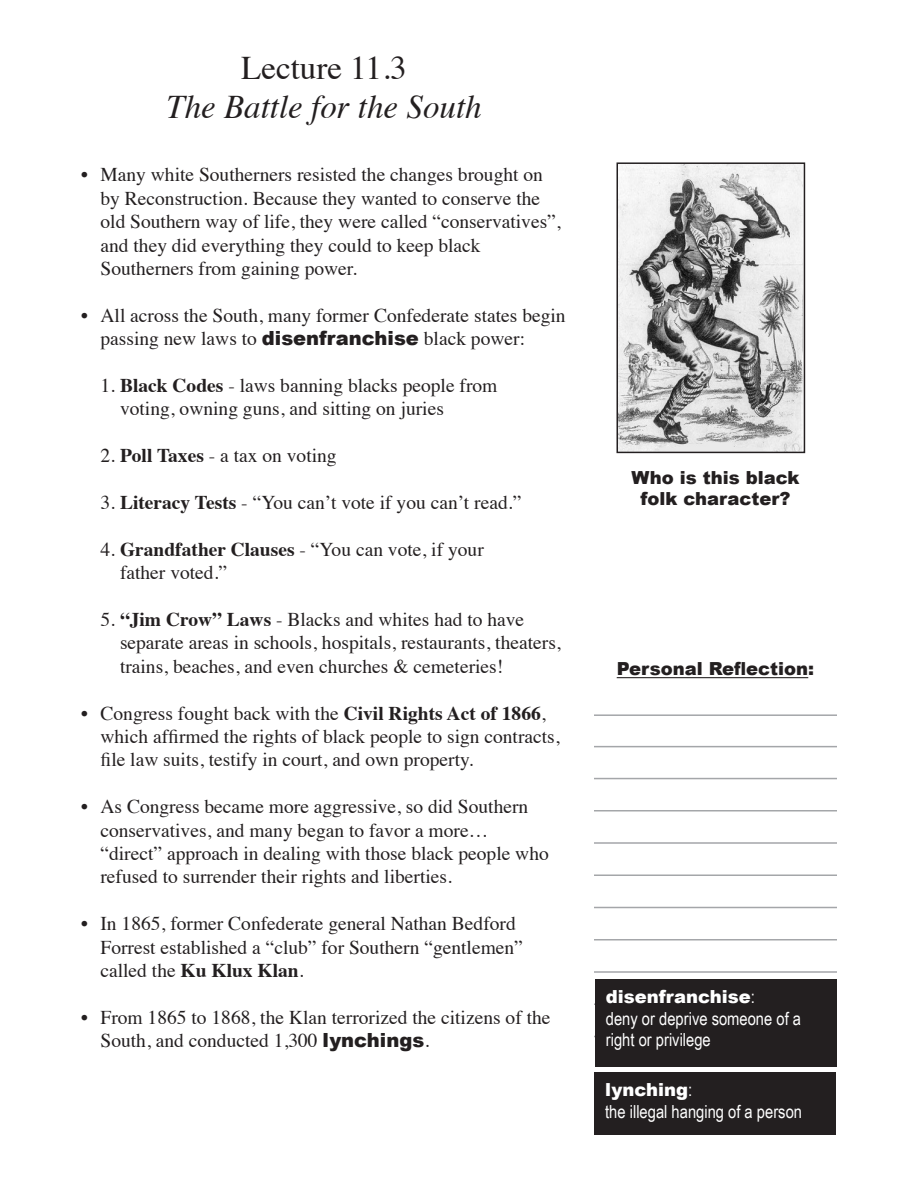
<style>
.page{position:relative;width:918px;height:1188px;background:#fff}
.page>*{position:absolute;margin:0;border:0;box-sizing:border-box;transform-origin:0 0}
.t1{font:italic 33px/39.6px "Times";color:#231f20;text-align:center}
.t2{font:19.5px/23.4px "Times";color:#231f20}
.t3{font:18px/21.6px "Arial Narrow";color:#fff}
.t4{font:900 18px "Arial";color:#231f20}
.t5{font:900 18px "Arial";color:#fff}
.s1{font-style:normal}
.s2{font-family:"Arial";font-weight:900}
.s3{font-weight:700}
.s4{font-family:"Arial Narrow";font-weight:400}
</style>
<div class="page">
<hr style="left:617px;top:677px;width:191px;height:1px;background:#231f20">
<img style="left:619px;top:165px;width:183px;height:285px">
<div style="left:616px;top:162px;width:189px;height:291px;border:2px solid #231f20"></div>
<hr style="left:594px;top:778px;width:243px;height:1px;background:#a4a6a9">
<hr style="left:594px;top:842px;width:243px;height:2px;background:#a4a6a9">
<hr style="left:594px;top:874px;width:243px;height:2px;background:#a4a6a9">
<hr style="left:594px;top:907px;width:243px;height:1px;background:#a4a6a9">
<hr style="left:594px;top:939px;width:243px;height:1px;background:#a4a6a9">
<hr style="left:594px;top:971px;width:243px;height:2px;background:#a4a6a9">
<hr style="left:594px;top:1004px;width:243px;height:1px;background:#a4a6a9">
<hr style="left:594px;top:1036px;width:243px;height:1px;background:#a4a6a9">
<hr style="left:594px;top:810px;width:243px;height:2px;background:#a4a6a9">
<hr style="left:594px;top:746px;width:243px;height:1px;background:#a4a6a9">
<hr style="left:594px;top:714px;width:243px;height:2px;background:#a4a6a9">
<div style="left:594px;top:1072px;width:242px;height:63px;background:#231f20"></div>
<div style="left:595px;top:979px;width:242px;height:87px;background:#231f20"></div>
<p class="t1" style="left:166px;top:46px;width:317px"><span class="s1">Lecture 11.3<br></span>The Battle for the South</p>
<p class="t2" style="left:81px;top:161px;width:463px">• Many white Southerners resisted the changes brought on</p>
<p class="t2" style="left:100px;top:185px;width:441px">by Reconstruction. Because they wanted to conserve the</p>
<p class="t2" style="left:100px;top:208px;width:462px">old Southern way of life, they were called “conservatives”,</p>
<p class="t2" style="left:100px;top:232px;width:382px">and they did everything they could to keep black</p>
<p class="t2" style="left:100px;top:255px;width:258px">Southerners from gaining power.</p>
<p class="t2" style="left:81px;top:302px;width:486px">• All across the South, many former Confederate states begin</p>
<p class="t2" style="left:100px;top:325px;width:426px">passing new laws to <span class="s2">disenfranchise</span> black power:</p>
<p class="t2" style="left:100px;top:372px;width:399px">1. <span class="s3">Black Codes</span> - laws banning blacks people from</p>
<p class="t2" style="left:120px;top:395px;width:325px">voting, owning guns, and sitting on juries</p>
<p class="t2" style="left:100px;top:442px;width:238px">2. <span class="s3">Poll Taxes</span> - a tax on voting</p>
<p class="t2" style="left:100px;top:489px;width:422px">3. <span class="s3">Literacy Tests</span> - “You can’t vote if you can’t read.”</p>
<p class="t2" style="left:120px;top:536px;width:365px;text-indent:-20px">4. <span class="s3">Grandfather Clauses</span> - “You can vote, if your father voted.”</p>
<p class="t2" style="left:100px;top:606px;width:425px">5. <span class="s3">“Jim Crow” Laws</span> - Blacks and whites had to have</p>
<p class="t2" style="left:120px;top:629px;width:442px">separate areas in schools, hospitals, restaurants, theaters, trains, beaches, and even churches &amp; cemeteries!</p>
<p class="t2" style="left:81px;top:700px;width:466px">• Congress fought back with the <span class="s3">Civil Rights Act of 1866</span>,</p>
<p class="t2" style="left:100px;top:723px;width:461px">which affirmed the rights of black people to sign contracts,</p>
<p class="t2" style="left:100px;top:746px;width:374px">file law suits, testify in court, and own property.</p>
<p class="t2" style="left:81px;top:793px;width:449px">• As Congress became more aggressive, so did Southern</p>
<p class="t2" style="left:100px;top:817px;width:389px">conservatives, and many began to favor a more…</p>
<p class="t2" style="left:100px;top:840px;width:450px">“direct” approach in dealing with those black people who</p>
<p class="t2" style="left:100px;top:863px;width:353px">refused to surrender their rights and liberties.</p>
<p class="t2" style="left:81px;top:910px;width:436px">• In 1865, former Confederate general Nathan Bedford</p>
<p class="t2" style="left:100px;top:934px;width:424px">Forrest established a “club” for Southern “gentlemen”</p>
<p class="t2" style="left:100px;top:957px;width:205px">called the <span class="s3">Ku Klux Klan</span>.</p>
<p class="t2" style="left:81px;top:1004px;width:471px">• From 1865 to 1868, the Klan terrorized the citizens of the</p>
<p class="t2" style="left:100px;top:1027px;width:330px">South, and conducted 1,300 <span class="s2">lynchings</span>.</p>
<p class="t4" style="left:631px;top:464px;width:170px">Who is this black</p>
<p class="t4" style="left:641px;top:486px;width:151px">folk character?</p>
<p class="t4" style="left:617px;top:656px;width:199px">Personal Reflection:</p>
<p class="t5" style="left:606px;top:984px;width:151px">disenfranchise<span class="s4">:</span></p>
<p class="t3" style="left:606px;top:1007px;width:197px">deny or deprive someone of a right or privilege</p>
<p class="t5" style="left:605px;top:1077px;width:89px">lynching<span class="s4">:</span></p>
<p class="t3" style="left:605px;top:1100px;width:198px">the illegal hanging of a person</p>
</div>
